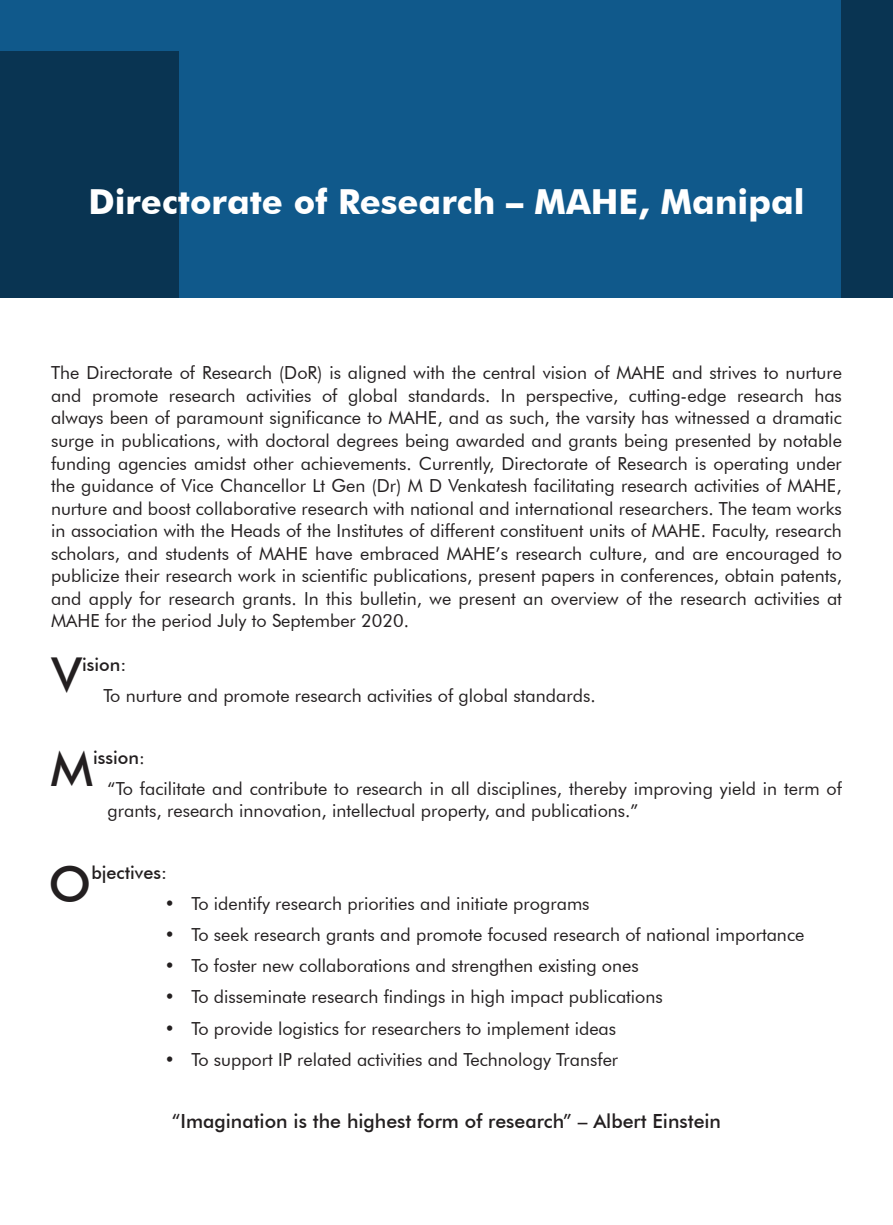
<style>
.page{position:relative;width:893px;height:1225px;background:#fff}
.page>*{position:absolute;margin:0;border:0;box-sizing:border-box;transform-origin:0 0}
.No_Spacing{font:500 49.5px "Futura BT";color:#231f20}
.No_Spacing-2{font:700 34.5px "Futura BT";color:#fff}
.No_Spacing-3{font:500 19.5px "Futura BT";color:#231f20}
.No_Spacing-4{font:18px/22.5px "Futura BT";color:#231f20;text-align:justify}
.No_Spacing-5{font:500 18px "Futura BT";color:#231f20}
.s1{font-weight:400}
</style>
<div class="page">
<div style="left:0;top:0;width:893px;height:298px;background:#10598b"></div>
<div style="left:842px;top:0;width:51px;height:298px;background:#093452"></div>
<div style="left:0;top:51px;width:179px;height:247px;background:#093452"></div>
<p class="No_Spacing-2" style="left:88px;top:180px;width:718px">Directorate of Research – MAHE, Manipal</p>
<p class="No_Spacing-4" style="left:51px;top:362px;width:792px">The Directorate of Research (DoR) is aligned with the central vision of MAHE and strives to nurture and promote research activities of global standards. In perspective, cutting-edge research has always been of paramount significance to MAHE, and as such, the varsity has witnessed a dramatic surge in publications, with doctoral degrees being awarded and grants being presented by notable funding agencies amidst other achievements. Currently, Directorate of Research is operating under the guidance of Vice Chancellor Lt Gen (Dr) M D Venkatesh facilitating research activities of MAHE, nurture and boost collaborative research with national and international researchers. The team works in association with the Heads of the Institutes of different constituent units of MAHE. Faculty, research scholars, and students of MAHE have embraced MAHE’s research culture, and are encouraged to publicize their research work in scientific publications, present papers in conferences, obtain patents, and apply for research grants. In this bulletin, we present an overview of the research activities at MAHE for the period July to September 2020.</p>
<p class="No_Spacing" style="left:52px;top:645px;width:32px">V</p>
<p class="No_Spacing-5" style="left:82px;top:653px;width:46px">ision:</p>
<p class="No_Spacing-4" style="left:103px;top:684px;width:494px">To nurture and promote research activities of global standards.</p>
<p class="No_Spacing" style="left:50px;top:738px;width:44px">M</p>
<p class="No_Spacing-5" style="left:93px;top:746px;width:53px">ission<span class="s1">:</span></p>
<p class="No_Spacing-4" style="left:108px;top:777px;width:736px">“To facilitate and contribute to research in all disciplines, thereby improving yield in term of grants, research innovation, intellectual property, and publications.”</p>
<p class="No_Spacing" style="left:49px;top:854px;width:44px">O</p>
<p class="No_Spacing-5" style="left:91px;top:862px;width:77px">bjectives:</p>
<p class="No_Spacing-4" style="left:164px;top:892px;width:427px">• To identify research priorities and initiate programs</p>
<p class="No_Spacing-4" style="left:164px;top:923px;width:641px">• To seek research grants and promote focused research of national importance</p>
<p class="No_Spacing-4" style="left:164px;top:954px;width:476px">• To foster new collaborations and strengthen existing ones</p>
<p class="No_Spacing-4" style="left:164px;top:985px;width:500px">• To disseminate research findings in high impact publications</p>
<p class="No_Spacing-4" style="left:164px;top:1016px;width:453px">• To provide logistics for researchers to implement ideas</p>
<p class="No_Spacing-4" style="left:164px;top:1047px;width:455px">• To support IP related activities and Technology Transfer</p>
<p class="No_Spacing-3" style="left:172px;top:1108px;width:551px">“Imagination is the highest form of research” – Albert Einstein</p>
</div>
